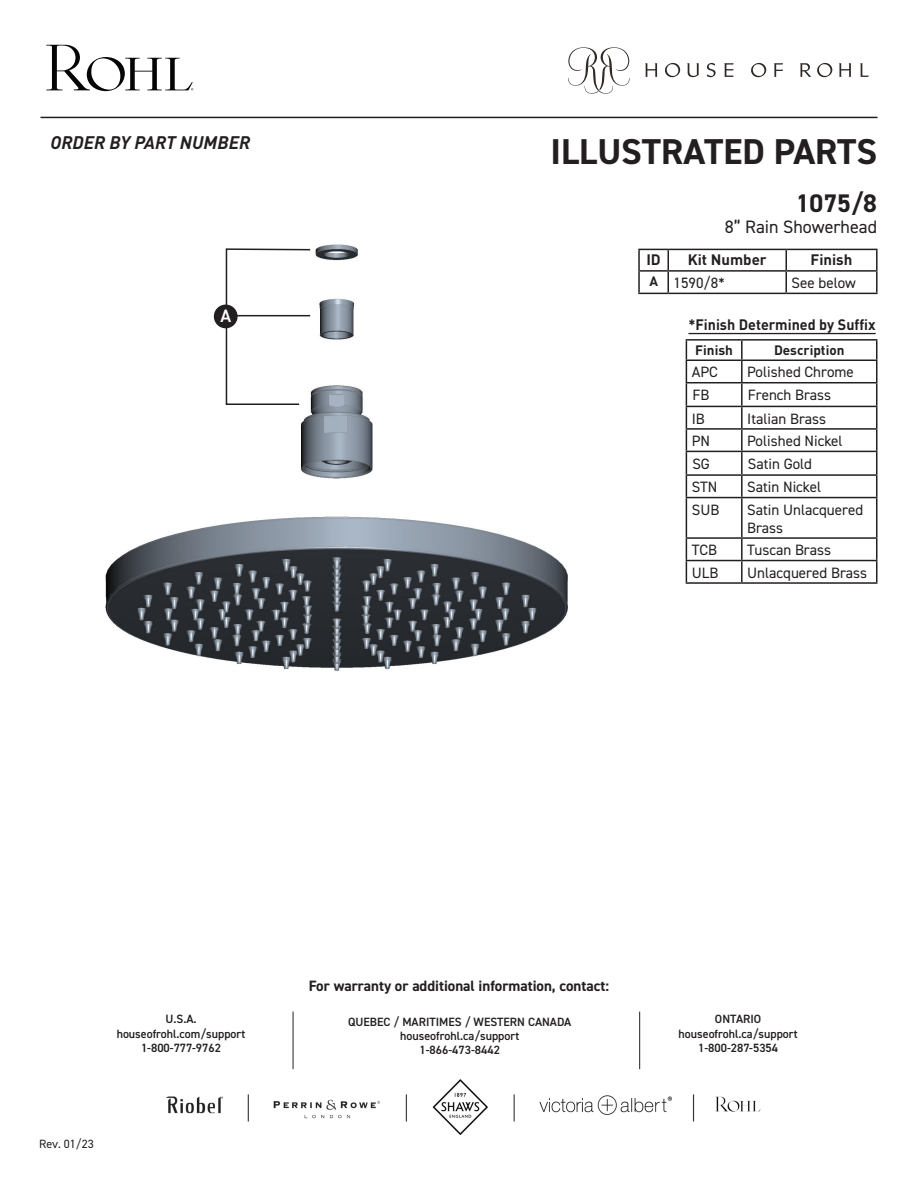
<style>
.page{position:relative;width:918px;height:1188px;background:#fff}
.page>*{position:absolute;margin:0;border:0;box-sizing:border-box;transform-origin:0 0}
.t1{font:700 36px "DIN2014";color:#231f20}
.t2{font:700 25.5px "DIN2014";color:#231f20}
.t3{font:italic 700 18px "DIN Pro";color:#231f20}
.t4{font:18px "DIN2014";color:#231f20}
.t5{font:600 18px "DIN2014";color:#fff}
.Part_Numbers{font:15px/18px "DIN2014";color:#231f20}
.t6{font:700 15px "DIN2014";color:#231f20}
.Call_Out_ID{font:700 15px "DIN Pro";color:#231f20;scale:.95 1}
.Call_Out_ID-2{font:700 15px "DIN Pro";color:#231f20}
.Call_Out_ID-3{font:700 13.5px "DIN Pro";color:#231f20}
.t7{font:600 12px "DIN2014";color:#231f20}
.t8{font:12px "DIN2014";color:#231f20}
</style>
<div class="page">
<img style="left:105px;top:244px;width:463px;height:427px">
<svg style="left:225px;top:248px;width:87px;height:158px"></svg>
<hr style="left:226px;top:315px;width:84px;height:1px;background:#231f20">
<div style="left:214px;top:305px;width:24px;height:23px;background:#231f20;border-radius:50%"></div>
<hr style="left:40px;top:117px;width:838px;height:1px;background:#231f20">
<svg style="left:568px;top:47px;width:62px;height:47px"></svg>
<svg style="left:645px;top:63px;width:12px;height:14px"></svg>
<svg style="left:687px;top:63px;width:12px;height:14px"></svg>
<svg style="left:707px;top:63px;width:9px;height:14px"></svg>
<svg style="left:724px;top:63px;width:10px;height:14px"></svg>
<svg style="left:751px;top:63px;width:15px;height:14px"></svg>
<svg style="left:817px;top:63px;width:15px;height:14px"></svg>
<svg style="left:665px;top:63px;width:15px;height:14px"></svg>
<svg style="left:774px;top:63px;width:9px;height:14px"></svg>
<svg style="left:800px;top:63px;width:11px;height:14px"></svg>
<svg style="left:839px;top:63px;width:12px;height:14px"></svg>
<svg style="left:860px;top:63px;width:9px;height:14px"></svg>
<svg style="left:46px;top:45px;width:147px;height:46px"></svg>
<img style="left:166px;top:1080px;width:594px;height:54px">
<hr style="left:639px;top:1012px;width:1px;height:57px;background:#231f20">
<hr style="left:293px;top:1012px;width:1px;height:57px;background:#231f20">
<hr style="left:638px;top:249px;width:30px;height:1px;background:#231f20">
<hr style="left:638px;top:250px;width:2px;height:20px;background:#231f20">
<hr style="left:668px;top:249px;width:118px;height:1px;background:#231f20">
<hr style="left:786px;top:249px;width:92px;height:1px;background:#231f20">
<hr style="left:785px;top:250px;width:2px;height:20px;background:#231f20">
<hr style="left:876px;top:250px;width:2px;height:20px;background:#231f20">
<hr style="left:638px;top:270px;width:30px;height:2px;background:#231f20">
<hr style="left:638px;top:272px;width:2px;height:21px;background:#231f20">
<hr style="left:668px;top:270px;width:118px;height:2px;background:#231f20">
<svg style="left:668px;top:250px;width:1px;height:43px"></svg>
<hr style="left:786px;top:270px;width:92px;height:2px;background:#231f20">
<hr style="left:785px;top:272px;width:2px;height:21px;background:#231f20">
<hr style="left:876px;top:272px;width:2px;height:21px;background:#231f20">
<hr style="left:638px;top:293px;width:30px;height:1px;background:#231f20">
<hr style="left:668px;top:293px;width:118px;height:1px;background:#231f20">
<hr style="left:786px;top:293px;width:92px;height:1px;background:#231f20">
<hr style="left:688px;top:333px;width:188px;height:1px;background:#231f20">
<hr style="left:686px;top:339px;width:56px;height:2px;background:#231f20">
<hr style="left:742px;top:339px;width:135px;height:2px;background:#231f20">
<svg style="left:741px;top:341px;width:2px;height:19px"></svg>
<svg style="left:876px;top:341px;width:2px;height:19px"></svg>
<hr style="left:686px;top:360px;width:56px;height:1px;background:#231f20">
<hr style="left:742px;top:360px;width:135px;height:1px;background:#231f20">
<hr style="left:741px;top:361px;width:2px;height:21px;background:#231f20">
<hr style="left:876px;top:361px;width:2px;height:21px;background:#231f20">
<hr style="left:686px;top:382px;width:56px;height:1px;background:#231f20">
<hr style="left:742px;top:382px;width:135px;height:1px;background:#231f20">
<hr style="left:741px;top:383px;width:2px;height:23px;background:#231f20">
<hr style="left:876px;top:383px;width:2px;height:23px;background:#231f20">
<hr style="left:686px;top:406px;width:56px;height:1px;background:#231f20">
<hr style="left:742px;top:406px;width:135px;height:1px;background:#231f20">
<hr style="left:741px;top:407px;width:2px;height:21px;background:#231f20">
<hr style="left:876px;top:407px;width:2px;height:21px;background:#231f20">
<hr style="left:686px;top:428px;width:56px;height:2px;background:#231f20">
<hr style="left:742px;top:428px;width:135px;height:2px;background:#231f20">
<hr style="left:741px;top:430px;width:2px;height:21px;background:#231f20">
<hr style="left:876px;top:430px;width:2px;height:21px;background:#231f20">
<hr style="left:686px;top:451px;width:56px;height:1px;background:#231f20">
<hr style="left:742px;top:451px;width:135px;height:1px;background:#231f20">
<hr style="left:741px;top:452px;width:2px;height:22px;background:#231f20">
<hr style="left:876px;top:452px;width:2px;height:22px;background:#231f20">
<hr style="left:686px;top:474px;width:56px;height:2px;background:#231f20">
<svg style="left:686px;top:341px;width:1px;height:156px"></svg>
<hr style="left:742px;top:474px;width:135px;height:2px;background:#231f20">
<hr style="left:741px;top:476px;width:2px;height:21px;background:#231f20">
<hr style="left:876px;top:476px;width:2px;height:21px;background:#231f20">
<hr style="left:686px;top:497px;width:56px;height:1px;background:#231f20">
<hr style="left:686px;top:498px;width:1px;height:39px;background:#231f20">
<hr style="left:742px;top:497px;width:135px;height:1px;background:#231f20">
<hr style="left:741px;top:498px;width:2px;height:39px;background:#231f20">
<hr style="left:876px;top:498px;width:2px;height:39px;background:#231f20">
<hr style="left:686px;top:537px;width:56px;height:2px;background:#231f20">
<hr style="left:742px;top:537px;width:135px;height:2px;background:#231f20">
<hr style="left:741px;top:539px;width:2px;height:21px;background:#231f20">
<hr style="left:876px;top:539px;width:2px;height:21px;background:#231f20">
<hr style="left:686px;top:560px;width:56px;height:1px;background:#231f20">
<svg style="left:686px;top:539px;width:1px;height:43px"></svg>
<hr style="left:742px;top:560px;width:135px;height:1px;background:#231f20">
<hr style="left:741px;top:561px;width:2px;height:21px;background:#231f20">
<hr style="left:876px;top:561px;width:2px;height:21px;background:#231f20">
<hr style="left:686px;top:582px;width:56px;height:2px;background:#231f20">
<hr style="left:742px;top:582px;width:135px;height:2px;background:#231f20">
<p class="t3" style="left:50px;top:127px;width:201px">ORDER BY PART NUMBER</p>
<p class="t5" style="left:220px;top:303px;width:12px">A</p>
<p class="t1" style="left:550px;top:127px;width:328px">ILLUSTRATED PARTS</p>
<p class="t2" style="left:796px;top:186px;width:83px">1075/8</p>
<p class="t4" style="left:725px;top:216px;width:154px">8” Rain Showerhead</p>
<p class="Call_Out_ID-2" style="left:646px;top:248px;width:16px">ID</p>
<p class="Call_Out_ID-2" style="left:688px;top:248px;width:81px">Kit Number</p>
<p class="Call_Out_ID-2" style="left:811px;top:248px;width:43px">Finish</p>
<p class="Call_Out_ID-3" style="left:649px;top:270px;width:10px">A</p>
<p class="Part_Numbers" style="left:674px;top:274px;width:53px">1590/8*</p>
<p class="Part_Numbers" style="left:792px;top:274px;width:66px">See below</p>
<p class="Call_Out_ID" style="left:688px;top:312px;width:199px">*Finish Determined by Suffix</p>
<p class="Call_Out_ID-3" style="left:695px;top:339px;width:39px">Finish</p>
<p class="Call_Out_ID-3" style="left:774px;top:339px;width:72px">Description</p>
<p class="Part_Numbers" style="left:692px;top:363px;width:28px">APC</p>
<p class="Part_Numbers" style="left:747px;top:363px;width:108px">Polished Chrome</p>
<p class="Part_Numbers" style="left:692px;top:386px;width:18px">FB</p>
<p class="Part_Numbers" style="left:748px;top:386px;width:85px">French Brass</p>
<p class="Part_Numbers" style="left:692px;top:409px;width:15px">IB</p>
<p class="Part_Numbers" style="left:747px;top:409px;width:80px">Italian Brass</p>
<p class="Part_Numbers" style="left:692px;top:432px;width:20px">PN</p>
<p class="Part_Numbers" style="left:747px;top:432px;width:97px">Polished Nickel</p>
<p class="Part_Numbers" style="left:692px;top:455px;width:19px">SG</p>
<p class="Part_Numbers" style="left:748px;top:455px;width:66px">Satin Gold</p>
<p class="Part_Numbers" style="left:692px;top:478px;width:27px">STN</p>
<p class="Part_Numbers" style="left:747px;top:478px;width:76px">Satin Nickel</p>
<p class="Part_Numbers" style="left:692px;top:500px;width:29px">SUB</p>
<p class="Part_Numbers" style="left:747px;top:500px;width:118px">Satin Unlacquered<br>Brass</p>
<p class="Part_Numbers" style="left:692px;top:541px;width:27px">TCB</p>
<p class="Part_Numbers" style="left:747px;top:541px;width:85px">Tuscan Brass</p>
<p class="Part_Numbers" style="left:692px;top:563px;width:28px">ULB</p>
<p class="Part_Numbers" style="left:747px;top:563px;width:121px">Unlacquered Brass</p>
<p class="t7" style="left:165px;top:1011px;width:33px">U.S.A.</p>
<p class="t7" style="left:117px;top:1026px;width:130px">houseofrohl.com/support</p>
<p class="t7" style="left:141px;top:1040px;width:82px">1-800-777-9762</p>
<p class="t8" style="left:39px;top:1136px;width:56px">Rev. 01/23</p>
<p class="t6" style="left:309px;top:975px;width:302px">For warranty or additional information, contact:</p>
<p class="t7" style="left:348px;top:1013px;width:225px">QUEBEC / MARITIMES / WESTERN CANADA</p>
<p class="t7" style="left:400px;top:1028px;width:120px">houseofrohl.ca/support</p>
<p class="t7" style="left:420px;top:1042px;width:82px">1-866-473-8442</p>
<p class="t7" style="left:715px;top:1011px;width:48px">ONTARIO</p>
<p class="t7" style="left:679px;top:1026px;width:120px">houseofrohl.ca/support</p>
<p class="t7" style="left:698px;top:1040px;width:82px">1-800-287-5354</p>
</div>
